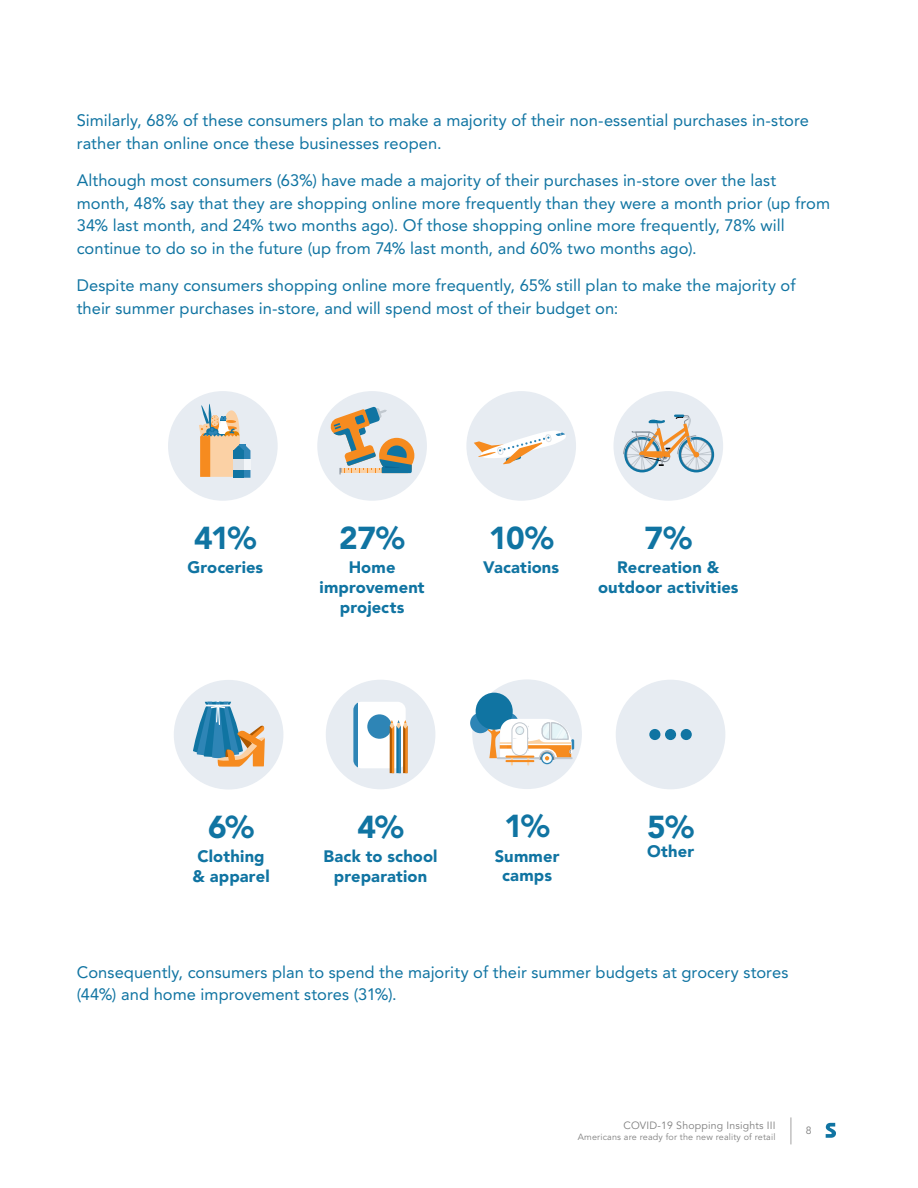
<style>
.page{position:relative;width:918px;height:1188px;background:#fff}
.page>*{position:absolute;margin:0;border:0;box-sizing:border-box;transform-origin:0 0}
.t1{font:900 31.5px "Avenir";color:#1074a2}
.t2{font:16.5px/22.5px "Avenir";letter-spacing:.005em;color:#1074a2}
.t3{font:900 16.5px/19.8px "Avenir";letter-spacing:.01em;color:#1074a2;text-align:center}
.t4{font:10.5px "Avenir";letter-spacing:.02em;color:#7f7f7f}
.t5{font:9px "Avenir";letter-spacing:.02em;color:#7f7f7f}
</style>
<div class="page">
<svg style="left:790px;top:1117px;width:1px;height:27px"></svg>
<svg style="left:826px;top:1123px;width:10px;height:15px"></svg>
<div style="left:616px;top:680px;width:109px;height:109px;background:#e7ecf2;border-radius:50%"></div>
<div style="left:168px;top:391px;width:110px;height:110px;background:#e7ecf2;border-radius:50%"></div>
<div style="left:466px;top:391px;width:110px;height:110px;background:#e7ecf2;border-radius:50%"></div>
<div style="left:613px;top:391px;width:110px;height:110px;background:#e7ecf2;border-radius:50%"></div>
<div style="left:317px;top:391px;width:110px;height:110px;background:#e7ecf2;border-radius:50%"></div>
<svg style="left:330px;top:407px;width:84px;height:68px"></svg>
<div style="left:326px;top:680px;width:109px;height:109px;background:#e7ecf2;border-radius:50%"></div>
<div style="left:472px;top:679px;width:110px;height:110px;background:#e7ecf2;border-radius:50%"></div>
<div style="left:174px;top:680px;width:109px;height:110px;background:#e7ecf2;border-radius:50%"></div>
<svg style="left:193px;top:701px;width:72px;height:66px"></svg>
<svg style="left:199px;top:404px;width:51px;height:74px"></svg>
<div style="left:234px;top:459px;width:16px;height:10px;background:#f2f5f8"></div>
<div style="left:234px;top:459px;width:10px;height:10px;background:#dce1e6"></div>
<svg style="left:474px;top:430px;width:92px;height:34px"></svg>
<div style="left:624px;top:437px;width:36px;height:35px;border:2px solid #1074a2;border-radius:50%"></div>
<div style="left:679px;top:437px;width:35px;height:35px;border:2px solid #1074a2;border-radius:50%"></div>
<svg style="left:623px;top:414px;width:89px;height:56px"></svg>
<div style="left:353px;top:702px;width:53px;height:66px;background:#fff;border-radius:8px"></div>
<div style="left:353px;top:702px;width:5px;height:66px;background:#2e85b6"></div>
<div style="left:367px;top:714px;width:25px;height:25px;background:#2e85b6;border-radius:50%"></div>
<div style="left:403px;top:726px;width:5px;height:47px;background:#ae5800"></div>
<hr style="left:405px;top:726px;width:3px;height:47px;background:#f68b1f">
<div style="left:396px;top:726px;width:5px;height:47px;background:#1677a6"></div>
<hr style="left:399px;top:726px;width:2px;height:47px;background:#2e85b6">
<hr style="left:390px;top:726px;width:4px;height:47px;background:#ae5800">
<hr style="left:392px;top:726px;width:2px;height:47px;background:#f68b1f">
<svg style="left:390px;top:720px;width:18px;height:9px"></svg>
<div style="left:470px;top:713px;width:21px;height:20px;background:#2e85b6;border-radius:50%"></div>
<div style="left:476px;top:693px;width:37px;height:37px;background:#1074a2;border-radius:50%"></div>
<svg style="left:478px;top:701px;width:96px;height:65px"></svg>
<hr style="left:505px;top:756px;width:29px;height:2px;background:#f68b1f">
<hr style="left:505px;top:760px;width:29px;height:2px;background:#f68b1f">
<div style="left:649px;top:729px;width:11px;height:11px;background:#1074a2;border-radius:50%"></div>
<div style="left:665px;top:729px;width:11px;height:11px;background:#1074a2;border-radius:50%"></div>
<div style="left:681px;top:729px;width:11px;height:11px;background:#1074a2;border-radius:50%"></div>
<p class="t2" style="left:77px;top:110px;width:734px">Similarly, 68% of these consumers plan to make a majority of their non-essential purchases in-store rather than online once these businesses reopen.</p>
<p class="t2" style="left:77px;top:170px;width:755px">Although most consumers (63%) have made a majority of their purchases in-store over the last month, 48% say that they are shopping online more frequently than they were a month prior (up from 34% last month, and 24% two months ago). Of those shopping online more frequently, 78% will continue to do so in the future (up from 74% last month, and 60% two months ago).</p>
<p class="t2" style="left:77px;top:275px;width:720px">Despite many consumers shopping online more frequently, 65% still plan to make the majority of their summer purchases in-store, and will spend most of their budget on:</p>
<h1 class="t1" style="left:194px;top:519px;width:64px">41%</h1>
<p class="t3" style="left:187px;top:558px;width:77px">Groceries</p>
<h1 class="t1" style="left:339px;top:519px;width:67px">27%</h1>
<p class="t3" style="left:320px;top:558px;width:107px">Home improvement projects</p>
<h1 class="t1" style="left:489px;top:519px;width:66px">10%</h1>
<p class="t3" style="left:483px;top:558px;width:77px">Vacations</p>
<h1 class="t1" style="left:645px;top:519px;width:49px">7%</h1>
<p class="t3" style="left:598px;top:558px;width:142px">Recreation &amp; outdoor activities</p>
<h1 class="t1" style="left:208px;top:808px;width:48px">6%</h1>
<p class="t3" style="left:192px;top:846px;width:79px">Clothing &amp; apparel</p>
<h1 class="t1" style="left:357px;top:808px;width:48px">4%</h1>
<p class="t3" style="left:324px;top:846px;width:116px">Back to school preparation</p>
<h1 class="t1" style="left:504px;top:807px;width:47px">1%</h1>
<p class="t3" style="left:495px;top:846px;width:66px">Summer camps</p>
<h1 class="t1" style="left:647px;top:808px;width:48px">5%</h1>
<p class="t3" style="left:647px;top:842px;width:49px">Other</p>
<p class="t2" style="left:77px;top:961px;width:713px">Consequently, consumers plan to spend the majority of their summer budgets at grocery stores (44%) and home improvement stores (31%).</p>
<p class="t4" style="left:623px;top:1119px;width:154px">COVID-19 Shopping Insights III</p>
<p class="t5" style="left:578px;top:1131px;width:199px">Americans are ready for the new reality of retail</p>
<p class="t4" style="left:806px;top:1124px;width:7px">8</p>
</div>
